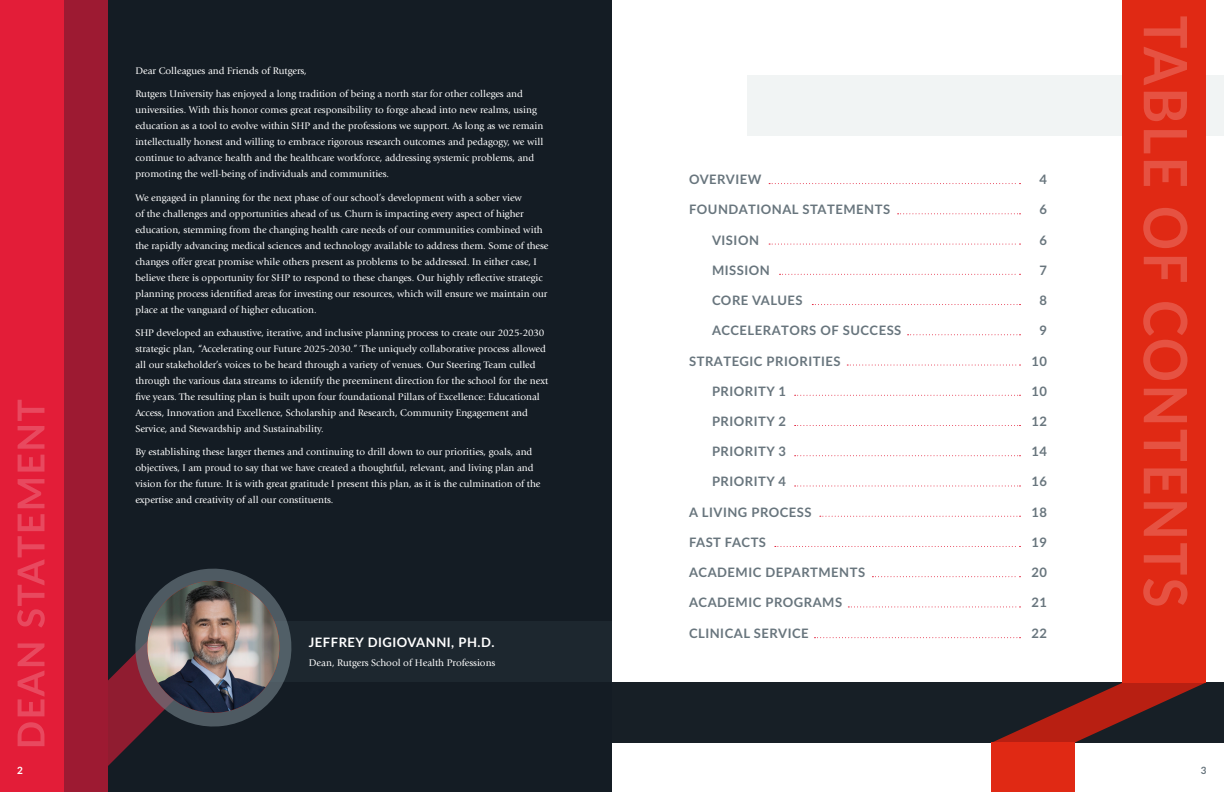
<style>
.page{position:relative;width:1224px;height:792px;background:#fff}
.page>*{position:absolute;margin:0;border:0;box-sizing:border-box;transform-origin:0 0}
.Heading{font:700 13px "Lato";letter-spacing:.04em;color:#68757d}
.Heading-2{font:700 13px "Lato";letter-spacing:.04em;color:#fff}
.t1{font:10px/16px "Giovanni Std";color:#fff}
.Heading-3{font:700 10px "Lato";color:#fff}
.Heading-4{font:700 10px "Lato";color:#68757d}
</style>
<div class="page">
<div style="left:612px;top:683px;width:612px;height:60px;background:#171f26"></div>
<div style="left:747px;top:75px;width:477px;height:61px;background:#f1f4f4"></div>
<svg style="left:991px;top:651px;width:214px;height:123px"></svg>
<div style="left:991px;top:743px;width:83px;height:49px;background:#e02914"></div>
<div style="left:1123px;top:0;width:83px;height:683px;background:#e02914"></div>
<div style="left:108px;top:0;width:504px;height:792px;background:#141c24"></div>
<div style="left:199px;top:621px;width:413px;height:61px;background:#1d272f"></div>
<div style="left:0;top:0;width:108px;height:792px;background:#e31d38"></div>
<div style="left:64px;top:0;width:44px;height:792px;background:#9d1a32"></div>
<svg style="left:17px;top:400px;width:275px;height:366px"></svg>
<svg style="left:1143px;top:16px;width:45px;height:590px"></svg>
<svg style="left:814px;top:637px;width:207px;height:1px"></svg>
<svg style="left:848px;top:606px;width:173px;height:1px"></svg>
<svg style="left:872px;top:576px;width:149px;height:1px"></svg>
<svg style="left:775px;top:546px;width:246px;height:1px"></svg>
<svg style="left:820px;top:516px;width:201px;height:1px"></svg>
<svg style="left:795px;top:485px;width:226px;height:1px"></svg>
<svg style="left:795px;top:455px;width:226px;height:1px"></svg>
<svg style="left:795px;top:425px;width:226px;height:1px"></svg>
<svg style="left:795px;top:395px;width:226px;height:1px"></svg>
<svg style="left:847px;top:365px;width:174px;height:1px"></svg>
<svg style="left:908px;top:334px;width:113px;height:1px"></svg>
<svg style="left:812px;top:304px;width:209px;height:1px"></svg>
<svg style="left:780px;top:274px;width:241px;height:1px"></svg>
<svg style="left:769px;top:244px;width:252px;height:1px"></svg>
<svg style="left:898px;top:213px;width:123px;height:1px"></svg>
<svg style="left:769px;top:183px;width:252px;height:1px"></svg>
<p class="Heading-3" style="left:17px;top:763px;width:7px">2</p>
<p class="t1" style="left:135px;top:63px;width:173px">Dear Colleagues and Friends of Rutgers,</p>
<p class="t1" style="left:135px;top:86px;width:410px">Rutgers University has enjoyed a long tradition of being a north star for other colleges and universities. With this honor comes great responsibility to forge ahead into new realms, using education as a tool to evolve within SHP and the professions we support. As long as we remain intellectually honest and willing to embrace rigorous research outcomes and pedagogy, we will continue to advance health and the healthcare workforce, addressing systemic problems, and promoting the well-being of individuals and communities.</p>
<p class="t1" style="left:135px;top:189px;width:415px">We engaged in planning for the next phase of our school’s development with a sober view<br>of the challenges and opportunities ahead of us. Churn is impacting every aspect of higher education, stemming from the changing health care needs of our communities combined with the rapidly advancing medical sciences and technology available to address them. Some of these changes offer great promise while others present as problems to be addressed. In either case, I believe there is opportunity for SHP to respond to these changes. Our highly reflective strategic planning process identified areas for investing our resources, which will ensure we maintain our place at the vanguard of higher education.</p>
<p class="t1" style="left:135px;top:325px;width:414px">SHP developed an exhaustive, iterative, and inclusive planning process to create our 2025-2030 strategic plan, “Accelerating our Future 2025-2030.” The uniquely collaborative process allowed all our stakeholder’s voices to be heard through a variety of venues. Our Steering Team culled through the various data streams to identify the preeminent direction for the school for the next five years. The resulting plan is built upon four foundational Pillars of Excellence: Educational Access, Innovation and Excellence, Scholarship and Research, Community Engagement and Service, and Stewardship and Sustainability.</p>
<p class="t1" style="left:135px;top:444px;width:407px">By establishing these larger themes and continuing to drill down to our priorities, goals, and objectives, I am proud to say that we have created a thoughtful, relevant, and living plan and vision for the future. It is with great gratitude I present this plan, as it is the culmination of the expertise and creativity of all our constituents.</p>
<p class="Heading-2" style="left:309px;top:633px;width:187px">JEFFREY DIGIOVANNI, PH.D.</p>
<p class="t1" style="left:309px;top:655px;width:188px">Dean, Rutgers School of Health Professions</p>
<p class="Heading" style="left:689px;top:170px;width:74px">OVERVIEW</p>
<p class="Heading" style="left:1039px;top:170px;width:9px">4</p>
<p class="Heading" style="left:689px;top:200px;width:203px">FOUNDATIONAL STATEMENTS</p>
<p class="Heading" style="left:1039px;top:200px;width:9px">6</p>
<p class="Heading" style="left:712px;top:230px;width:48px">VISION</p>
<p class="Heading" style="left:1039px;top:230px;width:9px">6</p>
<p class="Heading" style="left:712px;top:261px;width:59px">MISSION</p>
<p class="Heading" style="left:1039px;top:261px;width:9px">7</p>
<p class="Heading" style="left:712px;top:291px;width:92px">CORE VALUES</p>
<p class="Heading" style="left:1039px;top:291px;width:9px">8</p>
<p class="Heading" style="left:712px;top:321px;width:191px">ACCELERATORS OF SUCCESS</p>
<p class="Heading" style="left:1039px;top:321px;width:9px">9</p>
<p class="Heading" style="left:689px;top:351px;width:153px">STRATEGIC PRIORITIES</p>
<p class="Heading" style="left:1031px;top:351px;width:17px">10</p>
<p class="Heading" style="left:712px;top:381px;width:76px">PRIORITY 1</p>
<p class="Heading" style="left:1031px;top:381px;width:17px">10</p>
<p class="Heading" style="left:712px;top:412px;width:76px">PRIORITY 2</p>
<p class="Heading" style="left:1031px;top:412px;width:17px">12</p>
<p class="Heading" style="left:712px;top:442px;width:76px">PRIORITY 3</p>
<p class="Heading" style="left:1031px;top:442px;width:17px">14</p>
<p class="Heading" style="left:712px;top:472px;width:76px">PRIORITY 4</p>
<p class="Heading" style="left:1031px;top:472px;width:17px">16</p>
<p class="Heading" style="left:689px;top:502px;width:124px">A LIVING PROCESS</p>
<p class="Heading" style="left:1031px;top:502px;width:17px">18</p>
<p class="Heading" style="left:689px;top:533px;width:79px">FAST FACTS</p>
<p class="Heading" style="left:1031px;top:533px;width:17px">19</p>
<p class="Heading" style="left:689px;top:563px;width:178px">ACADEMIC DEPARTMENTS</p>
<p class="Heading" style="left:1031px;top:563px;width:17px">20</p>
<p class="Heading" style="left:689px;top:593px;width:155px">ACADEMIC PROGRAMS</p>
<p class="Heading" style="left:689px;top:623px;width:121px">CLINICAL SERVICE</p>
<p class="Heading" style="left:1031px;top:593px;width:17px">21</p>
<p class="Heading" style="left:1031px;top:623px;width:17px">22</p>
<p class="Heading-4" style="left:1201px;top:763px;width:7px">3</p>
</div>
